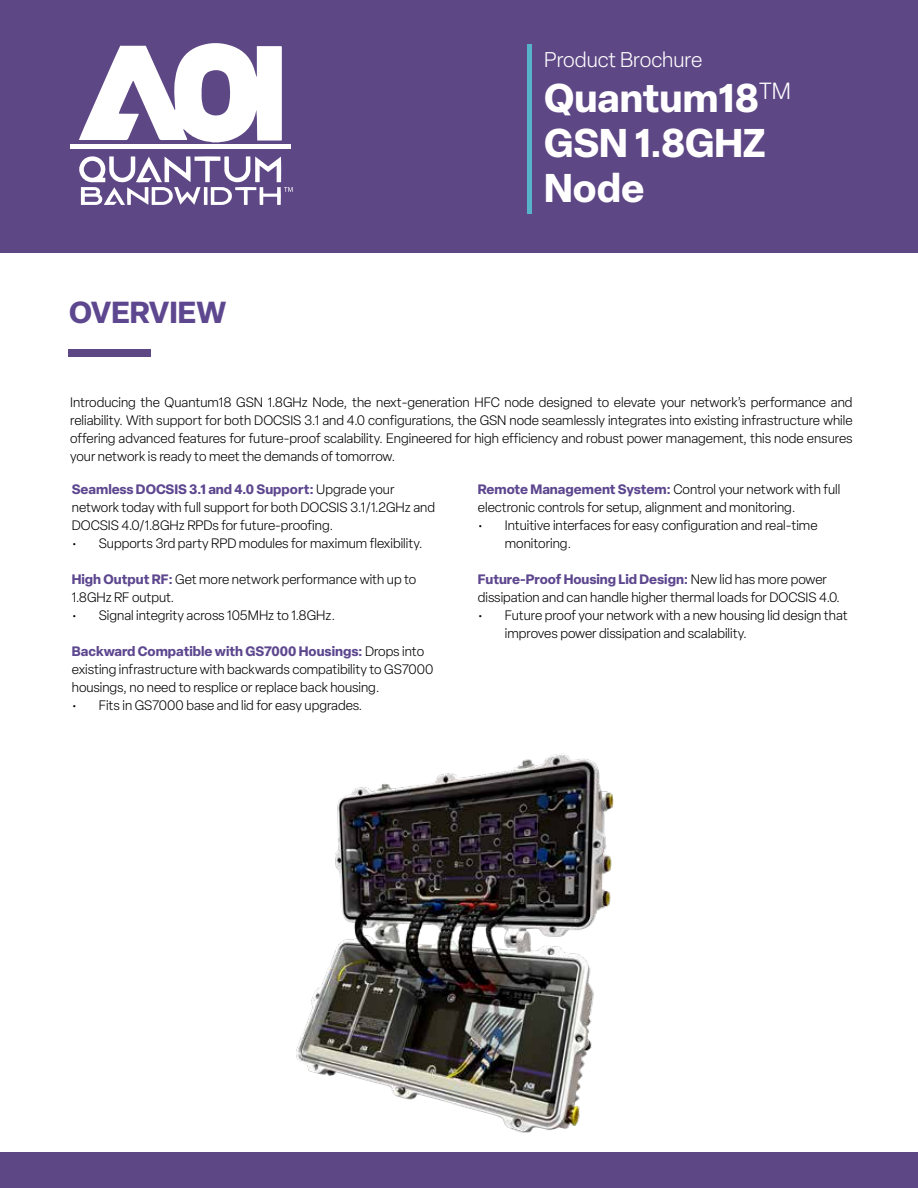
<style>
.page{position:relative;width:918px;height:1188px;background:#fff}
.page>*{position:absolute;margin:0;border:0;box-sizing:border-box;transform-origin:0 0}
.t1{font:700 39.6px/45px "Elza";color:#fff}
.t2{font:700 30px "Elza";color:#5d478f}
.t3{font:300 21px "Elza";color:#fff}
.t4{font:300 13.5px/18px "Elza";color:#000}
.s1{font-weight:700;color:#5d478f}
</style>
<div class="page">
<div style="left:0;top:0;width:918px;height:253px;background:#5e4785"></div>
<hr style="left:528px;top:44px;width:4px;height:170px;background:#57b3c9">
<div style="left:68px;top:350px;width:83px;height:7px;background:#5e4785"></div>
<div style="left:0;top:1152px;width:918px;height:36px;background:#5e4785"></div>
<svg style="left:79px;top:156px;width:214px;height:49px"></svg>
<svg style="left:79px;top:43px;width:203px;height:99px"></svg>
<div style="left:70px;top:144px;width:221px;height:5px;background:#fff"></div>
<img style="left:296px;top:753px;width:318px;height:380px">
<h2 class="t2" style="left:69px;top:291px;width:159px">OVERVIEW</h2>
<h3 class="t3" style="left:544px;top:46px;width:159px">Product Brochure</h3>
<h1 class="t1" style="left:544px;top:75px;width:248px">Quantum18<sup>TM<br></sup>GSN 1.8GHZ<br>Node</h1>
<p class="t4" style="left:70px;top:393px;width:784px;text-align:justify">Introducing the Quantum18 GSN 1.8GHz Node, the next-generation HFC node designed to elevate your network’s performance and reliability. With support for both DOCSIS 3.1 and 4.0 configurations, the GSN node seamlessly integrates into existing infrastructure while offering advanced features for future-proof scalability. Engineered for high efficiency and robust power management, this node ensures your network is ready to meet the demands of tomorrow.</p>
<p class="t4" style="left:72px;top:481px;width:365px"><span class="s1">Seamless DOCSIS 3.1 and 4.0 Support:</span> Upgrade your network today with full support for both DOCSIS 3.1/1.2GHz and<br>DOCSIS 4.0/1.8GHz RPDs for future-proofing.</p>
<p class="t4" style="left:72px;top:535px;width:352px">• Supports 3rd party RPD modules for maximum flexibility.</p>
<p class="t4" style="left:72px;top:571px;width:346px"><span class="s1">High Output RF:</span> Get more network performance with up to<br>1.8GHz RF output.</p>
<p class="t4" style="left:72px;top:607px;width:265px">• Signal integrity across 105MHz to 1.8GHz.</p>
<p class="t4" style="left:72px;top:643px;width:363px"><span class="s1">Backward Compatible with GS7000 Housings:</span> Drops into existing infrastructure with backwards compatibility to GS7000 housings, no need to resplice or replace back housing.</p>
<p class="t4" style="left:72px;top:697px;width:292px">• Fits in GS7000 base and lid for easy upgrades.</p>
<p class="t4" style="left:478px;top:481px;width:364px"><span class="s1">Remote Management System:</span> Control your network with full electronic controls for setup, alignment and monitoring.</p>
<p class="t4" style="left:505px;top:517px;width:314px;text-indent:-27px">• Intuitive interfaces for easy configuration and real-time monitoring.</p>
<p class="t4" style="left:478px;top:571px;width:364px"><span class="s1">Future-Proof Housing Lid Design:</span> New lid has more power dissipation and can handle higher thermal loads for DOCSIS 4.0.</p>
<p class="t4" style="left:505px;top:607px;width:344px;text-indent:-27px">• Future proof your network with a new housing lid design that improves power dissipation and scalability.</p>
</div>
